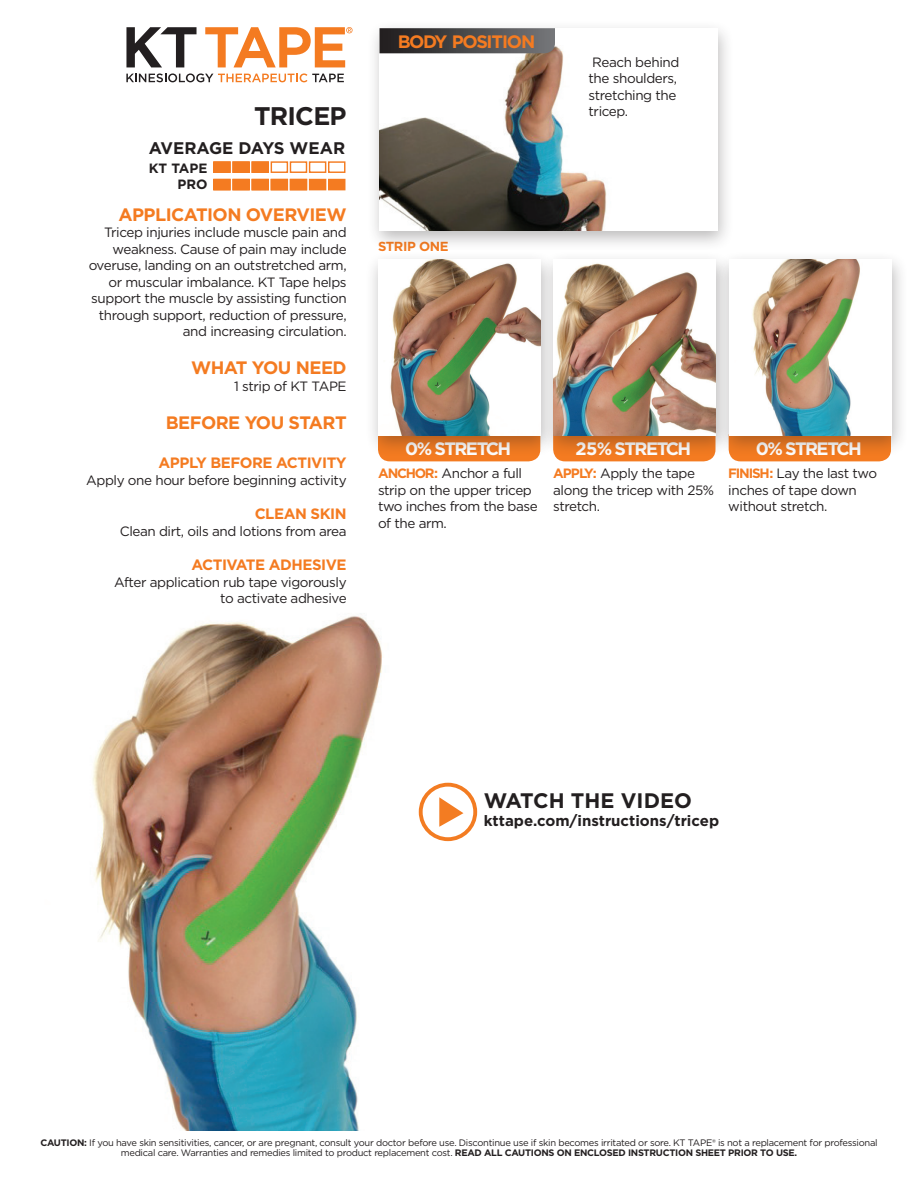
<style>
.page{position:relative;width:918px;height:1188px;background:#fff}
.page>*{position:absolute;margin:0;border:0;box-sizing:border-box;transform-origin:0 0}
.t1{font:700 25.5px "Gotham";letter-spacing:-.03em;color:#231f20}
.t2{font:700 21px "Gotham";color:#231f20}
.t3{font:700 18px "Gotham";letter-spacing:-.03em;color:#f47b21}
.t4{font:700 18px "Gotham";letter-spacing:-.09em;color:#fff}
.t5{font:700 18px "Gotham";letter-spacing:-.07em;color:#f47b21}
.t6{font:700 16.8px "Gotham";color:#231f20}
.t7{font:700 15px "Gotham";letter-spacing:-.03em;color:#f47b21}
.t8{font:700 15px "Gotham";color:#231f20}
.t9{font:13.5px/16.5px "Gotham";letter-spacing:-.03em;color:#231f20}
.t10{font:700 13.5px/16.8px "Gotham";color:#231f20;text-align:right}
.t11{font:700 13.2px "Gotham";letter-spacing:-.03em;color:#f47b21}
.t12{font:9.3px/10.5px "Gotham";letter-spacing:-.03em;color:#231f20;text-align:center}
.s1{font-weight:700;color:#f47b21}
.s2{font-weight:700}
</style>
<div class="page">
<img style="left:92px;top:616px;width:371px;height:515px">
<svg style="left:380px;top:457px;width:158px;height:4px"></svg>
<svg style="left:555px;top:457px;width:158px;height:4px"></svg>
<svg style="left:731px;top:457px;width:158px;height:4px"></svg>
<div style="left:366px;top:19px;width:369px;height:233px;background:#231f20;opacity:.31"></div>
<img style="left:380px;top:28px;width:337px;height:203px">
<div style="left:365px;top:250px;width:193px;height:207px;background:#231f20;opacity:.31"></div>
<img style="left:378px;top:259px;width:162px;height:176px">
<div style="left:540px;top:250px;width:193px;height:207px;background:#231f20;opacity:.31"></div>
<img style="left:554px;top:259px;width:162px;height:176px">
<div style="left:716px;top:250px;width:193px;height:207px;background:#231f20;opacity:.31"></div>
<img style="left:729px;top:259px;width:162px;height:176px">
<svg style="left:380px;top:28px;width:175px;height:25px;background:#4b4a4c"></svg>
<svg style="left:126px;top:73px;width:218px;height:9px"></svg>
<svg style="left:126px;top:27px;width:71px;height:40px"></svg>
<svg style="left:205px;top:27px;width:148px;height:40px"></svg>
<div style="left:419px;top:783px;width:58px;height:58px;border:4px solid #f37c22;border-radius:50%"></div>
<svg style="left:439px;top:797px;width:24px;height:30px"></svg>
<div style="left:214px;top:162px;width:16px;height:10px;background:#f47b21"></div>
<div style="left:213px;top:161px;width:18px;height:12px;border:1px solid #f47b21"></div>
<div style="left:233px;top:162px;width:16px;height:10px;background:#f47b21"></div>
<div style="left:232px;top:161px;width:18px;height:12px;border:1px solid #f47b21"></div>
<div style="left:252px;top:162px;width:16px;height:10px;background:#f47b21"></div>
<div style="left:251px;top:161px;width:18px;height:12px;border:1px solid #f47b21"></div>
<div style="left:271px;top:161px;width:17px;height:12px;border:1px solid #f47b21"></div>
<div style="left:290px;top:161px;width:17px;height:12px;border:1px solid #f47b21"></div>
<div style="left:309px;top:161px;width:17px;height:12px;border:1px solid #f47b21"></div>
<div style="left:328px;top:161px;width:17px;height:12px;border:1px solid #f47b21"></div>
<div style="left:214px;top:180px;width:16px;height:10px;background:#f47b21"></div>
<div style="left:213px;top:179px;width:18px;height:11px;border:1px solid #f47b21"></div>
<div style="left:233px;top:180px;width:16px;height:10px;background:#f47b21"></div>
<div style="left:232px;top:179px;width:18px;height:11px;border:1px solid #f47b21"></div>
<div style="left:252px;top:180px;width:16px;height:10px;background:#f47b21"></div>
<div style="left:251px;top:179px;width:18px;height:11px;border:1px solid #f47b21"></div>
<div style="left:271px;top:180px;width:16px;height:10px;background:#f47b21"></div>
<div style="left:271px;top:179px;width:17px;height:11px;border:1px solid #f47b21"></div>
<div style="left:290px;top:180px;width:17px;height:10px;background:#f47b21"></div>
<div style="left:290px;top:179px;width:17px;height:11px;border:1px solid #f47b21"></div>
<div style="left:310px;top:180px;width:16px;height:10px;background:#f47b21"></div>
<div style="left:309px;top:179px;width:17px;height:11px;border:1px solid #f47b21"></div>
<div style="left:329px;top:180px;width:16px;height:10px;background:#f47b21"></div>
<div style="left:328px;top:179px;width:17px;height:11px;border:1px solid #f47b21"></div>
<h1 class="t1" style="left:254px;top:99px;width:94px">TRICEP</h1>
<p class="t6" style="left:149px;top:137px;width:198px">AVERAGE DAYS WEAR</p>
<p class="t10" style="left:149px;top:159px;width:60px">KT TAPE<br>PRO</p>
<h3 class="t3" style="left:118px;top:202px;width:230px">APPLICATION OVERVIEW</h3>
<p class="t9" style="left:89px;top:224px;width:259px;text-align:right">Tricep injuries include muscle pain and weakness. Cause of pain may include overuse, landing on an outstretched arm, or muscular imbalance. KT Tape helps support the muscle by assisting function through support, reduction of pressure, and increasing circulation.</p>
<h3 class="t3" style="left:191px;top:356px;width:157px">WHAT YOU NEED</h3>
<p class="t9" style="left:234px;top:378px;width:114px">1 strip of KT TAPE</p>
<h3 class="t3" style="left:166px;top:410px;width:182px">BEFORE YOU START</h3>
<p class="t7" style="left:159px;top:453px;width:190px">APPLY BEFORE ACTIVITY</p>
<p class="t9" style="left:86px;top:471px;width:262px">Apply one hour before beginning activity</p>
<p class="t7" style="left:255px;top:504px;width:93px">CLEAN SKIN</p>
<p class="t9" style="left:120px;top:522px;width:228px">Clean dirt, oils and lotions from area</p>
<p class="t7" style="left:191px;top:555px;width:157px">ACTIVATE ADHESIVE</p>
<p class="t9" style="left:114px;top:573px;width:234px;text-align:right">After application rub tape vigorously to activate adhesive</p>
<h3 class="t5" style="left:398px;top:30px;width:139px">BODY POSITION</h3>
<p class="t11" style="left:378px;top:238px;width:72px">STRIP ONE</p>
<p class="t9" style="left:589px;top:53px;width:92px">Reach behind the shoulders, stretching the tricep.</p>
<h3 class="t4" style="left:405px;top:437px;width:107px">0% STRETCH</h3>
<h3 class="t4" style="left:575px;top:437px;width:117px">25% STRETCH</h3>
<h3 class="t4" style="left:756px;top:437px;width:107px">0% STRETCH</h3>
<p class="t9" style="left:378px;top:465px;width:161px"><span class="s1">ANCHOR:</span> Anchor a full strip on the upper tricep two inches from the base of the arm.</p>
<p class="t9" style="left:553px;top:465px;width:163px"><span class="s1">APPLY:</span> Apply the tape along the tricep with 25% stretch.</p>
<p class="t9" style="left:728px;top:465px;width:150px"><span class="s1">FINISH:</span> Lay the last two inches of tape down without stretch.</p>
<h2 class="t2" style="left:484px;top:787px;width:210px">WATCH THE VIDEO</h2>
<p class="t8" style="left:484px;top:811px;width:237px">kttape.com/instructions/tricep</p>
<p class="t12" style="left:40px;top:1137px;width:839px"><span class="s2">CAUTION:</span> If you have skin sensitivities, cancer, or are pregnant, consult your doctor before use. Discontinue use if skin becomes irritated or sore. KT TAPE® is not a replacement for professional medical care. Warranties and remedies limited to product replacement cost. <span class="s2">READ ALL CAUTIONS ON ENCLOSED INSTRUCTION SHEET PRIOR TO USE.</span></p>
</div>
